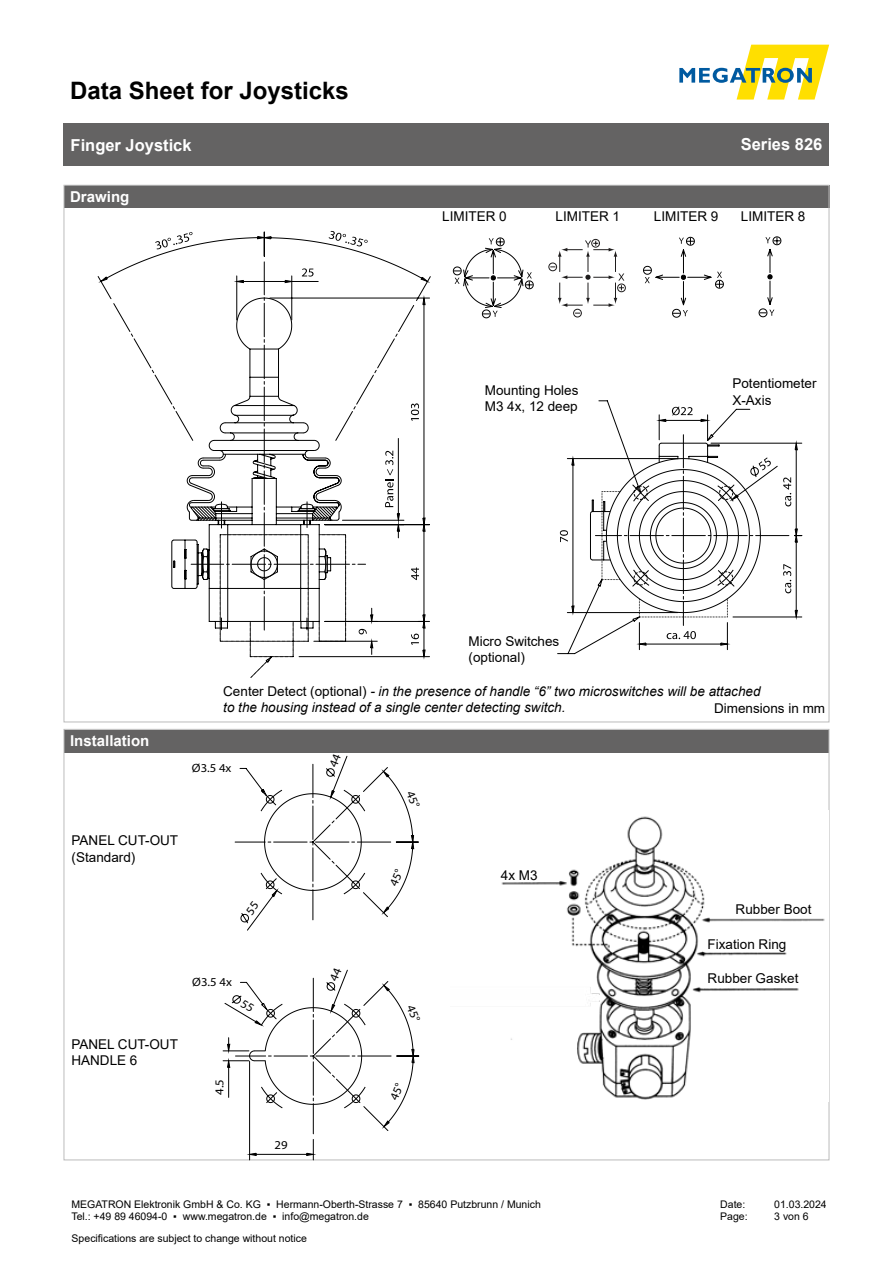
<style>
.page{position:relative;width:893px;height:1263px;background:#fff}
.page>*{position:absolute;margin:0;border:0;box-sizing:border-box;transform-origin:0 0}
.t1{font:700 24px "Arial";color:#000}
.t2{font:700 16.5px "Arial";color:#fff}
.Headline{font:700 15px "Arial";color:#fff}
.t3{font:13.5px "Arial";color:#000}
.t4{font:italic 13.5px "Arial";color:#000}
.t5{font:12px "Arial";color:#000;scale:1.05 1}
.t6{font:10.5px/12.6px "Arial";color:#000}
.s1{font-style:normal}
</style>
<div class="page">
<svg style="left:679px;top:45px;width:150px;height:55px"></svg>
<div style="left:64px;top:123px;width:765px;height:43px;background:#646363"></div>
<div style="left:592px;top:239px;width:8px;height:8px;border:1px solid #1e1c1c;border-radius:50%"></div>
<div style="left:617px;top:284px;width:8px;height:8px;border:1px solid #1e1c1c;border-radius:50%"></div>
<div style="left:573px;top:309px;width:8px;height:8px;border:1px solid #1e1c1c;border-radius:50%"></div>
<div style="left:549px;top:263px;width:8px;height:8px;border:1px solid #1e1c1c;border-radius:50%"></div>
<svg style="left:550px;top:240px;width:74px;height:67px"></svg>
<svg style="left:101px;top:231px;width:326px;height:447px"></svg>
<svg style="left:453px;top:237px;width:81px;height:81px"></svg>
<svg style="left:643px;top:237px;width:81px;height:81px"></svg>
<svg style="left:759px;top:236px;width:22px;height:81px"></svg>
<svg style="left:557px;top:400px;width:193px;height:254px"></svg>
<svg style="left:572px;top:606px;width:2px;height:7px"></svg>
<svg style="left:572px;top:459px;width:2px;height:6px"></svg>
<svg style="left:721px;top:643px;width:6px;height:2px"></svg>
<svg style="left:639px;top:643px;width:7px;height:2px"></svg>
<svg style="left:701px;top:419px;width:7px;height:2px"></svg>
<svg style="left:659px;top:419px;width:7px;height:2px"></svg>
<svg style="left:590px;top:435px;width:207px;height:190px"></svg>
<div style="left:64px;top:185px;width:765px;height:23px;background:#646363"></div>
<div style="left:64px;top:729px;width:765px;height:23px;background:#646363"></div>
<img style="left:501px;top:816px;width:324px;height:284px">
<svg style="left:235px;top:755px;width:184px;height:176px"></svg>
<svg style="left:223px;top:969px;width:198px;height:191px"></svg>
<h1 class="t1" style="left:70px;top:73px;width:280px">Data Sheet for Joysticks</h1>
<h2 class="t2" style="left:71px;top:133px;width:123px">Finger Joystick</h2>
<h2 class="t2" style="left:741px;top:133px;width:83px">Series 826</h2>
<p class="Headline" style="left:70px;top:187px;width:61px">Drawing</p>
<p class="t3" style="left:442px;top:207px;width:66px">LIMITER 0</p>
<p class="t3" style="left:556px;top:207px;width:66px">LIMITER 1</p>
<p class="t3" style="left:654px;top:207px;width:66px">LIMITER 9</p>
<p class="t3" style="left:741px;top:207px;width:66px">LIMITER 8</p>
<p class="t3" style="left:485px;top:381px;width:95px">Mounting Holes</p>
<p class="t3" style="left:485px;top:397px;width:95px">M3 4x, 12 deep</p>
<p class="t3" style="left:732px;top:374px;width:86px">Potentiometer</p>
<p class="t3" style="left:732px;top:390px;width:41px">X-Axis</p>
<p class="Headline" style="left:70px;top:731px;width:81px">Installation</p>
<p class="t3" style="left:469px;top:631px;width:92px">Micro Switches</p>
<p class="t3" style="left:469px;top:648px;width:58px">(optional)</p>
<p class="t4" style="left:223px;top:682px;width:539px"><span class="s1">Center Detect (optional)</span> - in the presence of handle “6” two microswitches will be attached</p>
<p class="t4" style="left:223px;top:698px;width:344px">to the housing instead of a single center detecting switch.</p>
<p class="t3" style="left:714px;top:699px;width:113px">Dimensions in mm</p>
<p class="t5" style="left:192px;top:761px;width:39px">Ø3.5 4x</p>
<p class="t3" style="left:72px;top:831px;width:108px">PANEL CUT-OUT</p>
<p class="t3" style="left:72px;top:848px;width:65px">(Standard)</p>
<p class="t5" style="left:192px;top:974px;width:39px">Ø3.5 4x</p>
<p class="t3" style="left:71px;top:1034px;width:108px">PANEL CUT-OUT</p>
<p class="t3" style="left:71px;top:1051px;width:68px">HANDLE 6</p>
<p class="t5" style="left:212px;top:1095px;width:16px;rotate:-90deg">4.5</p>
<p class="t5" style="left:274px;top:1138px;width:14px">29</p>
<p class="t3" style="left:501px;top:866px;width:38px">4x M3</p>
<p class="t3" style="left:736px;top:900px;width:77px">Rubber Boot</p>
<p class="t3" style="left:708px;top:935px;width:80px">Fixation Ring</p>
<p class="t3" style="left:708px;top:969px;width:92px">Rubber Gasket</p>
<p class="t6" style="left:71px;top:1198px;width:471px">MEGATRON Elektronik GmbH &amp; Co. KG ▪ Hermann-Oberth-Strasse 7 ▪ 85640 Putzbrunn / Munich<br>Tel.: +49 89 46094-0 ▪ www.megatron.de ▪ info@megatron.de</p>
<p class="t6" style="left:720px;top:1198px;width:27px">Date:</p>
<p class="t6" style="left:774px;top:1198px;width:54px">01.03.2024</p>
<p class="t6" style="left:720px;top:1210px;width:29px">Page:</p>
<p class="t6" style="left:774px;top:1210px;width:36px">3 von 6</p>
<p class="t6" style="left:72px;top:1232px;width:237px">Specifications are subject to change without notice</p>
</div>
